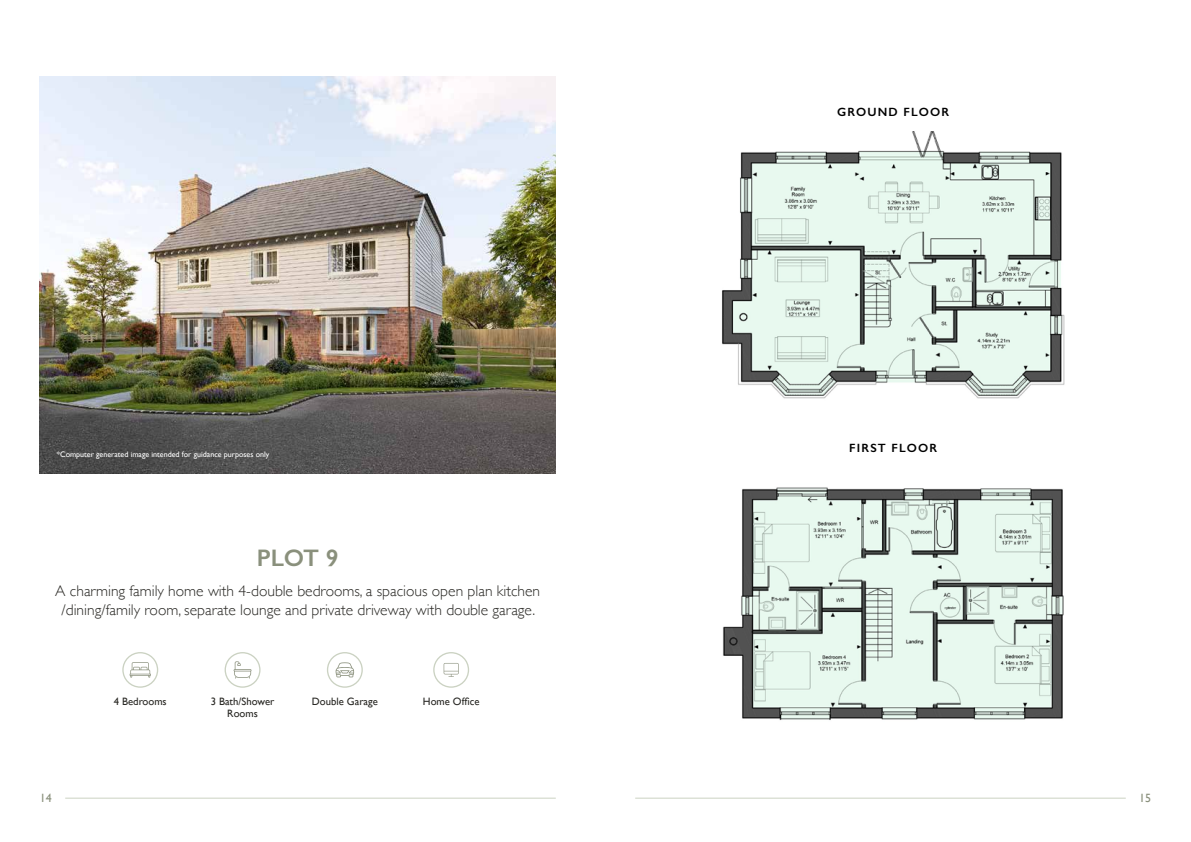
<style>
.page{position:relative;width:1191px;height:842px;background:#fff}
.page>*{position:absolute;margin:0;border:0;box-sizing:border-box;transform-origin:0 0}
.t1{font:600 24px "Gill Sans";color:#8a907c}
.t2{font:300 15.5px/18.6px "Gill Sans";color:#282723;text-align:center}
.t3{font:600 12px "Gill Sans";letter-spacing:.1em;color:#000}
.t4{font:12px "Gill Sans";color:#8a907c}
.t5{font:10.7px/12px "Gill Sans";color:#282723;text-align:center}
.t6{font:8px "Gill Sans";color:#fff}
</style>
<div class="page">
<hr style="left:65px;top:798px;width:491px;height:1px;background:#cbd2c2">
<hr style="left:635px;top:798px;width:490px;height:1px;background:#cbd2c2">
<img style="left:40px;top:77px;width:516px;height:397px">
<div style="left:122px;top:652px;width:36px;height:36px;border:1px solid #cbd2c2;border-radius:50%"></div>
<svg style="left:130px;top:662px;width:21px;height:15px"></svg>
<div style="left:225px;top:652px;width:35px;height:36px;border:1px solid #cbd2c2;border-radius:50%"></div>
<svg style="left:234px;top:661px;width:18px;height:18px"></svg>
<div style="left:327px;top:652px;width:36px;height:36px;border:1px solid #cbd2c2;border-radius:50%"></div>
<svg style="left:335px;top:662px;width:19px;height:15px"></svg>
<img style="left:722px;top:131px;width:343px;height:268px">
<img style="left:723px;top:487px;width:341px;height:233px">
<div style="left:433px;top:652px;width:36px;height:36px;border:1px solid #cbd2c2;border-radius:50%"></div>
<svg style="left:443px;top:663px;width:16px;height:14px"></svg>
<p class="t6" style="left:57px;top:449px;width:214px">*Computer generated image intended for guidance purposes only</p>
<h1 class="t1" style="left:257px;top:543px;width:83px">PLOT 9</h1>
<p class="t2" style="left:55px;top:581px;width:486px">A charming family home with 4-double bedrooms, a spacious open plan kitchen /dining/family room, separate lounge and private driveway with double garage.</p>
<p class="t5" style="left:114px;top:695px;width:54px">4 Bedrooms</p>
<p class="t5" style="left:211px;top:695px;width:65px">3 Bath/Shower<br>Rooms</p>
<p class="t5" style="left:312px;top:695px;width:67px">Double Garage</p>
<p class="t5" style="left:423px;top:695px;width:58px">Home Office</p>
<p class="t3" style="left:837px;top:105px;width:114px">GROUND FLOOR</p>
<p class="t3" style="left:849px;top:440px;width:89px">FIRST FLOOR</p>
<p class="t4" style="left:40px;top:791px;width:13px">14</p>
<p class="t4" style="left:1139px;top:791px;width:13px">15</p>
</div>
